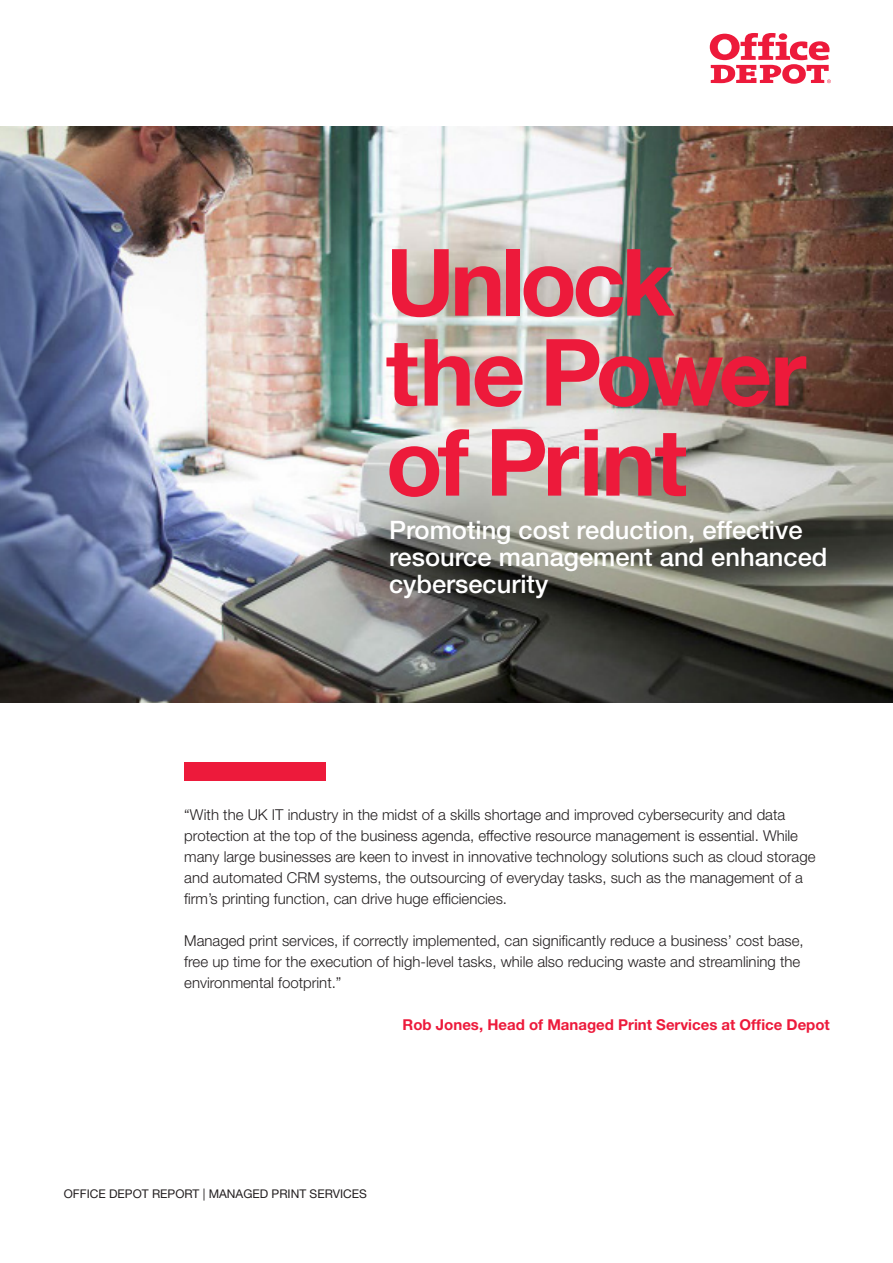
<style>
.page{position:relative;width:893px;height:1263px;background:#fff}
.page>*{position:absolute;margin:0;border:0;box-sizing:border-box;transform-origin:0 0}
.t1{font:700 93px "Helvetica Neue LT Std";letter-spacing:-.05em;color:#ed1a3b}
.t2{font:500 25.5px "Helvetica Neue LT Std";color:#fff}
.t3{font:300 15px/21px "Helvetica Neue LT Std";color:#231f20}
.t4{font:700 15px "Helvetica Neue LT Std";color:#ed1a3b}
.t5{font:12px "Helvetica Neue LT Std";color:#231f20}
</style>
<div class="page">
<svg style="left:710px;top:33px;width:121px;height:51px"></svg>
<img style="left:0;top:127px;width:893px;height:576px">
<div style="left:185px;top:763px;width:141px;height:18px;background:#ed1a3b"></div>
<p class="t1" style="left:386px;top:225px;width:290px">Unlock</p>
<p class="t1" style="left:386px;top:315px;width:422px">the Power</p>
<p class="t1" style="left:386px;top:405px;width:303px">of Print</p>
<p class="t2" style="left:389px;top:514px;width:415px">Promoting cost reduction, effective</p>
<p class="t2" style="left:389px;top:541px;width:440px">resource management and enhanced</p>
<p class="t2" style="left:389px;top:568px;width:161px">cybersecurity</p>
<p class="t3" style="left:184px;top:804px;width:633px">“With the UK IT industry in the midst of a skills shortage and improved cybersecurity and data protection at the top of the business agenda, effective resource management is essential. While many large businesses are keen to invest in innovative technology solutions such as cloud storage and automated CRM systems, the outsourcing of everyday tasks, such as the management of a firm’s printing function, can drive huge efficiencies.</p>
<p class="t3" style="left:184px;top:930px;width:621px">Managed print services, if correctly implemented, can significantly reduce a business’ cost base, free up time for the execution of high-level tasks, while also reducing waste and streamlining the environmental footprint.”</p>
<p class="t4" style="left:403px;top:1015px;width:429px">Rob Jones, Head of Managed Print Services at Office Depot</p>
<p class="t5" style="left:64px;top:1186px;width:305px">OFFICE DEPOT REPORT | MANAGED PRINT SERVICES</p>
</div>
